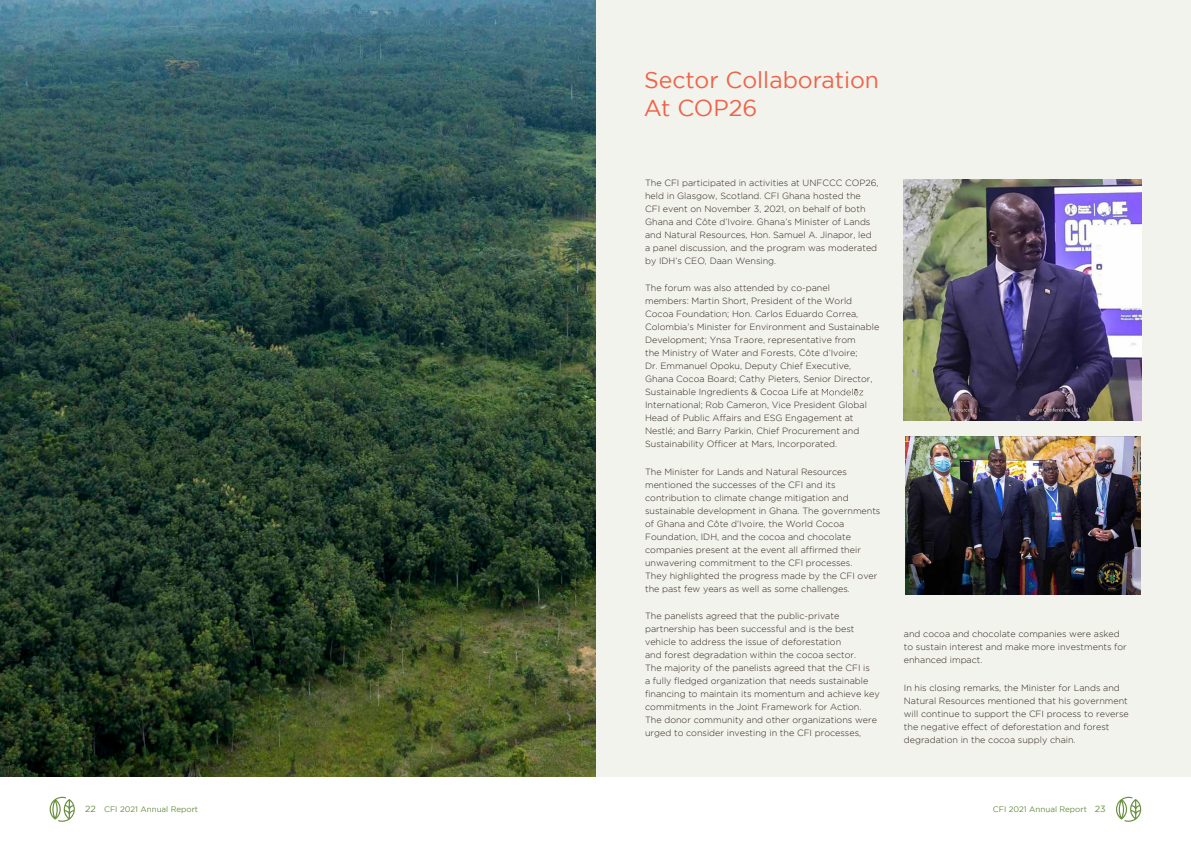
<style>
.page{position:relative;width:1191px;height:842px;background:#fff}
.page>*{position:absolute;margin:0;border:0;box-sizing:border-box;transform-origin:0 0}
.Header_0{font:23px/28px "Gotham";color:#ee6349}
.Body{font:300 9px/13px "Gotham";color:#30231b}
.t1{font:8px "Gotham";color:#688e3e}
.s1{font-size:9px}
</style>
<div class="page">
<div style="left:595px;top:0;width:596px;height:777px;background:#f2f3ec"></div>
<svg style="left:1116px;top:797px;width:25px;height:25px"></svg>
<svg style="left:50px;top:797px;width:25px;height:25px"></svg>
<img style="left:0;top:0;width:595px;height:777px">
<svg style="left:822px;top:389px;width:41px;height:6px"></svg>
<img style="left:905px;top:437px;width:235px;height:157px">
<img style="left:904px;top:180px;width:237px;height:241px">
<p class="Header_0" style="left:643px;top:65px;width:237px">Sector Collaboration<br>At COP26</p>
<p class="Body" style="left:645px;top:176px;width:235px">The CFI participated in activities at UNFCCC COP26, held in Glasgow, Scotland. CFI Ghana hosted the<br>CFI event on November 3, 2021, on behalf of both Ghana and Côte d’Ivoire. Ghana’s Minister of Lands and Natural Resources, Hon. Samuel A. Jinapor, led a panel discussion, and the program was moderated by IDH’s CEO, Daan Wensing.</p>
<p class="Body" style="left:645px;top:282px;width:236px">The forum was also attended by co-panel<br>members: Martin Short, President of the World Cocoa Foundation; Hon. Carlos Eduardo Correa, Colombia’s Minister for Environment and Sustainable Development; Ynsa Traore, representative from<br>the Ministry of Water and Forests, Côte d’Ivoire;<br>Dr. Emmanuel Opoku, Deputy Chief Executive, Ghana Cocoa Board; Cathy Pieters, Senior Director, Sustainable Ingredients &amp; Cocoa Life at International; Rob Cameron, Vice President Global Head of Public Affairs and ESG Engagement at Nestlé; and Barry Parkin, Chief Procurement and Sustainability Officer at Mars, Incorporated.</p>
<p class="Body" style="left:645px;top:465px;width:237px">The Minister for Lands and Natural Resources mentioned the successes of the CFI and its contribution to climate change mitigation and sustainable development in Ghana. The governments of Ghana and Côte d’Ivoire, the World Cocoa Foundation, IDH, and the cocoa and chocolate companies present at the event all affirmed their unwavering commitment to the CFI processes.<br>They highlighted the progress made by the CFI over the past few years as well as some challenges.</p>
<p class="Body" style="left:645px;top:609px;width:236px">The panelists agreed that the public-private partnership has been successful and is the best vehicle to address the issue of deforestation<br>and forest degradation within the cocoa sector.<br>The majority of the panelists agreed that the CFI is<br>a fully fledged organization that needs sustainable financing to maintain its momentum and achieve key commitments in the Joint Framework for Action.<br>The donor community and other organizations were urged to consider investing in the CFI processes,</p>
<p class="Body" style="left:904px;top:627px;width:224px">and cocoa and chocolate companies were asked to sustain interest and make more investments for enhanced impact.</p>
<p class="Body" style="left:904px;top:681px;width:226px">In his closing remarks, the Minister for Lands and Natural Resources mentioned that his government will continue to support the CFI process to reverse the negative effect of deforestation and forest degradation in the cocoa supply chain.</p>
<p class="t1" style="left:85px;top:805px;width:115px"><span class="s1">22</span> CFI 2021 Annual Report</p>
<p class="t1" style="left:993px;top:805px;width:114px">CFI 2021 Annual Report <span class="s1">23</span></p>
</div>
